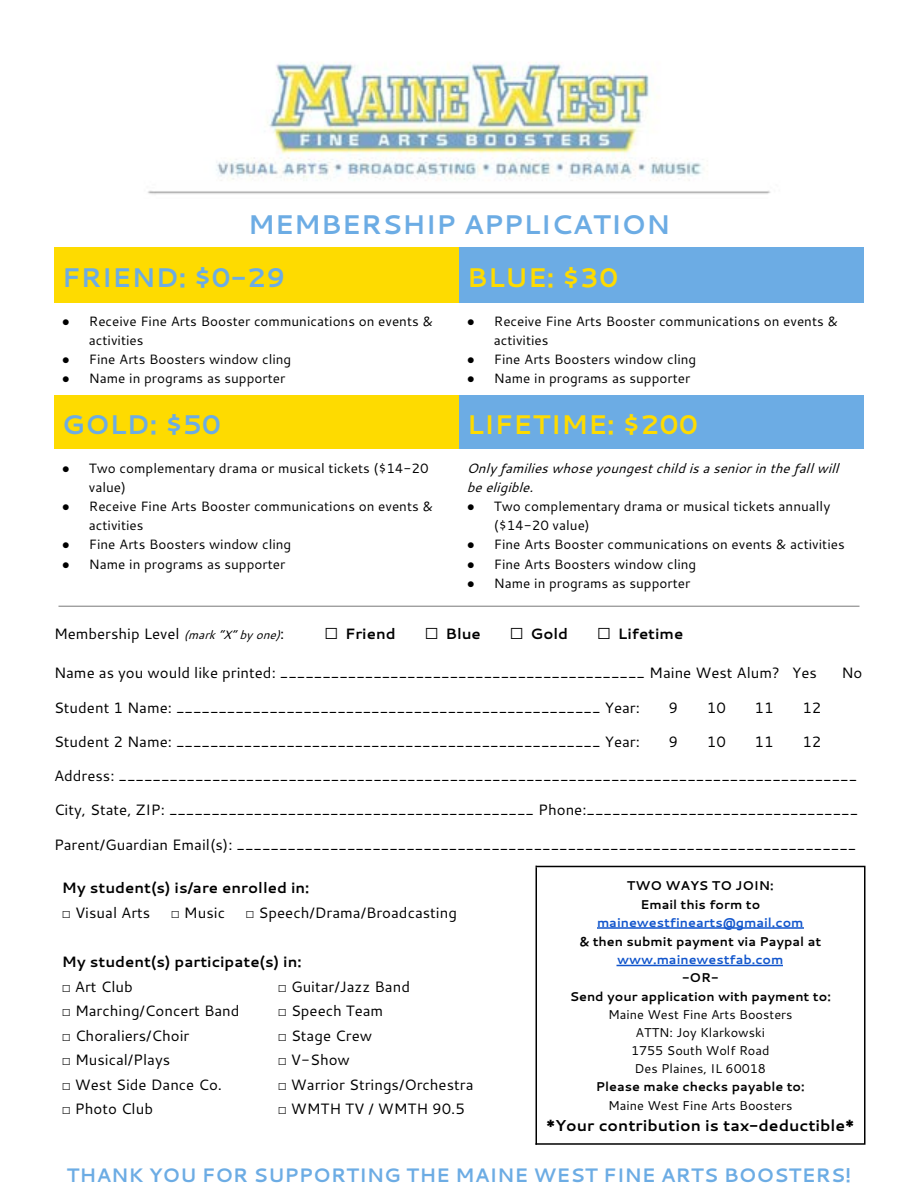
<style>
.page{position:relative;width:918px;height:1188px;background:#fff}
.page>*{position:absolute;margin:0;border:0;box-sizing:border-box;transform-origin:0 0}
.t1{font:700 27px/52.7px "Cantarell";color:#6cace4}
.t2{font:700 27px "Cantarell";color:#fedb00}
.t3{font:700 19.5px "Cantarell";color:#6cace4}
.t4{font:700 15.75px "Cantarell";color:#000}
.t5{font:15px "Cantarell";color:#000}
.t6{font:700 15px "Cantarell";color:#000}
.t7{font:13.5px/19.2px "Cantarell";color:#000}
.t8{font:italic 13.5px/19.2px "Cantarell";color:#000}
.t9{font:700 12.75px/18.5px "Cantarell";color:#000;text-align:center}
.t10{font:12.75px/18px "Cantarell";color:#000;text-align:center}
.t11{font:700 12.75px "Cantarell";color:#15c}
.s1{font-family:"Arial"}
.s2{font-style:italic;font-size:12px}
.s3{font-family:"Arial";font-size:24px}
</style>
<div class="page">
<div style="left:54px;top:248px;width:405px;height:55px;background:#fedb00"></div>
<div style="left:459px;top:248px;width:405px;height:55px;background:#6cace4"></div>
<div style="left:54px;top:395px;width:405px;height:54px;background:#fedb00"></div>
<div style="left:459px;top:395px;width:405px;height:54px;background:#6cace4"></div>
<hr style="left:58px;top:606px;width:802px;height:1px;background:#888">
<hr style="left:597px;top:927px;width:207px;height:2px;background:#15c">
<hr style="left:616px;top:965px;width:167px;height:1px;background:#15c">
<hr style="left:536px;top:866px;width:1px;height:279px;background:#000">
<hr style="left:864px;top:866px;width:2px;height:279px;background:#000">
<hr style="left:536px;top:866px;width:328px;height:1px;background:#000">
<hr style="left:536px;top:1143px;width:328px;height:2px;background:#000">
<img style="left:148px;top:62px;width:623px;height:132px">
<h1 class="t1" style="left:62px;top:198px;width:610px;text-indent:186px">MEMBERSHIP APPLICATION<br>FRIEND: $0-29</h1>
<h1 class="t2" style="left:467px;top:259px;width:153px">BLUE: $30</h1>
<p class="t7" style="left:89px;top:311px;width:346px;text-indent:-27px"><span class="s1">●</span> Receive Fine Arts Booster communications on events &amp; activities</p>
<p class="t7" style="left:62px;top:349px;width:231px"><span class="s1">●</span> Fine Arts Boosters window cling</p>
<p class="t7" style="left:62px;top:368px;width:225px"><span class="s1">●</span> Name in programs as supporter</p>
<p class="t7" style="left:494px;top:311px;width:346px;text-indent:-27px"><span class="s1">●</span> Receive Fine Arts Booster communications on events &amp; activities</p>
<p class="t7" style="left:467px;top:349px;width:231px"><span class="s1">●</span> Fine Arts Boosters window cling</p>
<p class="t7" style="left:467px;top:368px;width:225px"><span class="s1">●</span> Name in programs as supporter</p>
<h1 class="t1" style="left:62px;top:397px;width:161px">GOLD: $50</h1>
<h1 class="t2" style="left:467px;top:406px;width:233px">LIFETIME: $200</h1>
<p class="t7" style="left:89px;top:458px;width:341px;text-indent:-27px"><span class="s1">●</span> Two complementary drama or musical tickets ($14-20 value)</p>
<p class="t7" style="left:89px;top:496px;width:346px;text-indent:-27px"><span class="s1">●</span> Receive Fine Arts Booster communications on events &amp; activities</p>
<p class="t7" style="left:62px;top:535px;width:231px"><span class="s1">●</span> Fine Arts Boosters window cling</p>
<p class="t7" style="left:62px;top:554px;width:225px"><span class="s1">●</span> Name in programs as supporter</p>
<p class="t8" style="left:467px;top:458px;width:373px">Only families whose youngest child is a senior in the fall will be eligible.</p>
<p class="t7" style="left:494px;top:496px;width:338px;text-indent:-27px"><span class="s1">●</span> Two complementary drama or musical tickets annually ($14-20 value)</p>
<p class="t7" style="left:467px;top:535px;width:379px"><span class="s1">●</span> Fine Arts Booster communications on events &amp; activities</p>
<p class="t7" style="left:467px;top:554px;width:231px"><span class="s1">●</span> Fine Arts Boosters window cling</p>
<p class="t7" style="left:467px;top:573px;width:225px"><span class="s1">●</span> Name in programs as supporter</p>
<p class="t5" style="left:54px;top:624px;width:232px">Membership Level <span class="s2">(mark “X” by one)</span>:</p>
<p class="t6" style="left:324px;top:624px;width:361px"><span class="s3">□</span> Friend <span class="s3">□</span> Blue <span class="s3">□</span> Gold <span class="s3">□</span> Lifetime</p>
<p class="t5" style="left:54px;top:663px;width:764px">Name as you would like printed: ___________________________________________ Maine West Alum? Yes</p>
<p class="t5" style="left:841px;top:663px;width:23px">No</p>
<p class="t5" style="left:54px;top:697px;width:587px">Student 1 Name: __________________________________________________ Year:</p>
<p class="t5" style="left:669px;top:697px;width:11px">9</p>
<p class="t5" style="left:707px;top:697px;width:21px">10</p>
<p class="t5" style="left:755px;top:697px;width:21px">11</p>
<p class="t5" style="left:802px;top:697px;width:21px">12</p>
<p class="t5" style="left:54px;top:731px;width:587px">Student 2 Name: __________________________________________________ Year:</p>
<p class="t5" style="left:669px;top:731px;width:11px">9</p>
<p class="t5" style="left:707px;top:731px;width:21px">10</p>
<p class="t5" style="left:755px;top:731px;width:21px">11</p>
<p class="t5" style="left:802px;top:731px;width:21px">12</p>
<p class="t5" style="left:54px;top:766px;width:805px">Address: _______________________________________________________________________________________</p>
<p class="t5" style="left:54px;top:800px;width:806px">City, State, ZIP: ___________________________________________ Phone:________________________________</p>
<p class="t5" style="left:54px;top:834px;width:804px">Parent/Guardian Email(s): _________________________________________________________________________</p>
<p class="t6" style="left:62px;top:877px;width:249px">My student(s) is/are enrolled in:</p>
<p class="t5" style="left:62px;top:902px;width:90px"><span class="s1">□</span> Visual Arts</p>
<p class="t5" style="left:171px;top:902px;width:56px"><span class="s1">□</span> Music</p>
<p class="t5" style="left:245px;top:902px;width:213px"><span class="s1">□</span> Speech/Drama/Broadcasting</p>
<p class="t6" style="left:62px;top:951px;width:241px">My student(s) participate(s) in:</p>
<p class="t5" style="left:62px;top:976px;width:73px"><span class="s1">□</span> Art Club</p>
<p class="t5" style="left:278px;top:976px;width:134px"><span class="s1">□</span> Guitar/Jazz Band</p>
<p class="t5" style="left:62px;top:1001px;width:179px"><span class="s1">□</span> Marching/Concert Band</p>
<p class="t5" style="left:278px;top:1001px;width:107px"><span class="s1">□</span> Speech Team</p>
<p class="t5" style="left:62px;top:1025px;width:129px"><span class="s1">□</span> Choraliers/Choir</p>
<p class="t5" style="left:278px;top:1025px;width:96px"><span class="s1">□</span> Stage Crew</p>
<p class="t5" style="left:62px;top:1050px;width:110px"><span class="s1">□</span> Musical/Plays</p>
<p class="t5" style="left:278px;top:1050px;width:74px"><span class="s1">□</span> V-Show</p>
<p class="t5" style="left:62px;top:1074px;width:162px"><span class="s1">□</span> West Side Dance Co.</p>
<p class="t5" style="left:278px;top:1074px;width:197px"><span class="s1">□</span> Warrior Strings/Orchestra</p>
<p class="t5" style="left:62px;top:1099px;width:93px"><span class="s1">□</span> Photo Club</p>
<p class="t5" style="left:278px;top:1099px;width:189px"><span class="s1">□</span> WMTH TV / WMTH 90.5</p>
<p class="t9" style="left:627px;top:876px;width:148px">TWO WAYS TO JOIN:<br>Email this form to</p>
<p class="t11" style="left:597px;top:914px;width:208px">mainewestfinearts@gmail.com</p>
<p class="t9" style="left:579px;top:931px;width:243px">&amp; then submit payment via Paypal at</p>
<p class="t11" style="left:617px;top:951px;width:168px">www.mainewestfab.com</p>
<p class="t9" style="left:570px;top:968px;width:263px">-OR-<br>Send your application with payment to:</p>
<p class="t10" style="left:608px;top:1005px;width:186px">Maine West Fine Arts Boosters<br>ATTN: Joy Klarkowski<br>1755 South Wolf Road<br>Des Plaines, IL 60018</p>
<p class="t9" style="left:596px;top:1077px;width:210px">Please make checks payable to:</p>
<p class="t10" style="left:608px;top:1096px;width:186px">Maine West Fine Arts Boosters</p>
<p class="t4" style="left:546px;top:1115px;width:310px">*Your contribution is tax-deductible*</p>
<h2 class="t3" style="left:67px;top:1162px;width:786px">THANK YOU FOR SUPPORTING THE MAINE WEST FINE ARTS BOOSTERS!</h2>
</div>
